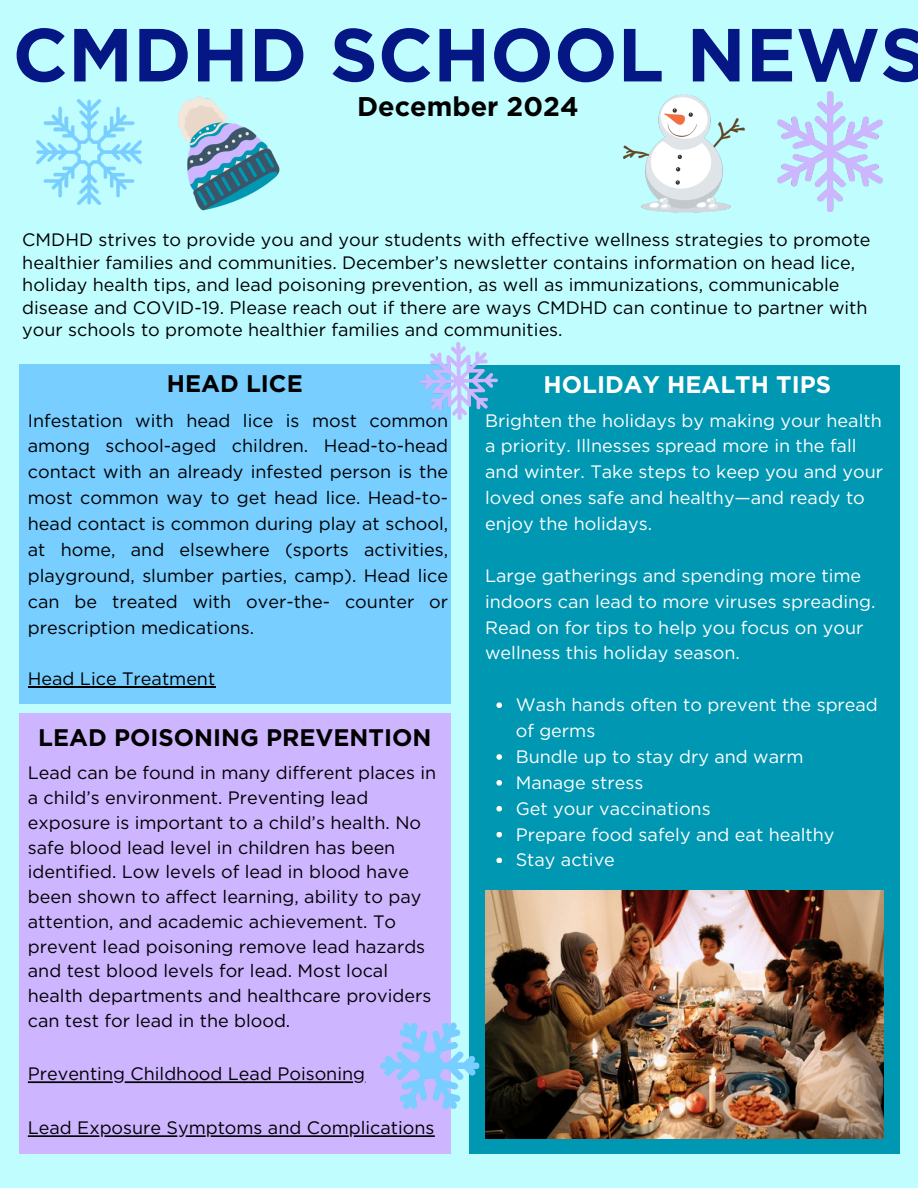
<style>
.page{position:relative;width:918px;height:1188px;background:#c0fdff}
.page>*{position:absolute;margin:0;border:0;box-sizing:border-box;transform-origin:0 0}
.t1{font:700 75px "Gotham";color:#051685}
.t2{font:700 27px "Gotham";color:#000}
.t3{font:700 24px "Gotham";color:#000}
.t4{font:700 24px "Gotham";color:#fff}
.t5{font:18px/24.8px "Gotham";color:#000}
.t6{font:18px/25.8px "Gotham";color:#fff}
</style>
<div class="page">
<div style="left:19px;top:365px;width:431px;height:338px;background:#77ceff"></div>
<div style="left:19px;top:713px;width:431px;height:441px;background:#ceb5ff"></div>
<div style="left:469px;top:365px;width:431px;height:788px;background:#0097b2"></div>
<img style="left:485px;top:890px;width:398px;height:249px">
<img style="left:37px;top:99px;width:105px;height:105px">
<hr style="left:28px;top:687px;width:187px;height:1px;background:#000">
<img style="left:177px;top:96px;width:103px;height:115px">
<svg style="left:28px;top:1135px;width:407px;height:2px"></svg>
<svg style="left:380px;top:1023px;width:99px;height:86px"></svg>
<svg style="left:28px;top:1081px;width:337px;height:2px"></svg>
<img style="left:420px;top:342px;width:78px;height:78px">
<svg style="left:496px;top:702px;width:6px;height:6px"></svg>
<svg style="left:496px;top:754px;width:6px;height:6px"></svg>
<svg style="left:496px;top:780px;width:6px;height:6px"></svg>
<svg style="left:496px;top:806px;width:6px;height:6px"></svg>
<svg style="left:496px;top:832px;width:6px;height:5px"></svg>
<svg style="left:496px;top:858px;width:6px;height:5px"></svg>
<img style="left:623px;top:94px;width:122px;height:119px">
<img style="left:778px;top:92px;width:104px;height:119px">
<p class="t1" style="left:13px;top:9px;width:917px">CMDHD SCHOOL NEWS</p>
<p class="t2" style="left:357px;top:90px;width:223px">December 2024</p>
<p class="t5" style="left:22px;top:228px;width:850px;line-height:22.5px">CMDHD strives to provide you and your students with effective wellness strategies to promote healthier families and communities. December’s newsletter contains information on head lice, holiday health tips, and lead poisoning prevention, as well as immunizations, communicable disease and COVID-19. Please reach out if there are ways CMDHD can continue to partner with your schools to promote healthier families and communities.</p>
<p class="t3" style="left:167px;top:369px;width:137px">HEAD LICE</p>
<p class="t5" style="left:28px;top:407px;width:422px;line-height:25.8px;text-align:justify">Infestation with head lice is most common among school-aged children. Head-to-head contact with an already infested person is the most common way to get head lice. Head-to&shy;head contact is common during play at school, at home, and elsewhere (sports activities, playground, slumber parties, camp). Head lice can be treated with over-the- counter or prescription medications.</p>
<p class="t5" style="left:28px;top:666px;width:189px">Head Lice Treatment</p>
<h2 class="t3" style="left:38px;top:723px;width:395px">LEAD POISONING PREVENTION</h2>
<h1 class="t5" style="left:28px;top:761px;width:410px">Lead can be found in many different places in a child’s environment. Preventing lead exposure is important to a child’s health. No safe blood lead level in children has been identified. Low levels of lead in blood have been shown to affect learning, ability to pay attention, and academic achievement. To prevent lead poisoning remove lead hazards and test blood levels for lead. Most local health departments and healthcare providers can test for lead in the blood.</h1>
<p class="t5" style="left:28px;top:1061px;width:339px">Preventing Childhood Lead Poisoning</p>
<p class="t5" style="left:28px;top:1115px;width:408px">Lead Exposure Symptoms and Complications</p>
<p class="t4" style="left:544px;top:370px;width:289px">HOLIDAY HEALTH TIPS</p>
<p class="t6" style="left:485px;top:407px;width:400px">Brighten the holidays by making your health a priority. Illnesses spread more in the fall and winter. Take steps to keep you and your loved ones safe and healthy—and ready to enjoy the holidays.</p>
<h2 class="t6" style="left:485px;top:562px;width:392px">Large gatherings and spending more time indoors can lead to more viruses spreading.<br>Read on for tips to help you focus on your wellness this holiday season.</h2>
<p class="t6" style="left:516px;top:692px;width:364px">Wash hands often to prevent the spread of germs<br>Bundle up to stay dry and warm<br>Manage stress<br>Get your vaccinations<br>Prepare food safely and eat healthy<br>Stay active</p>
</div>
